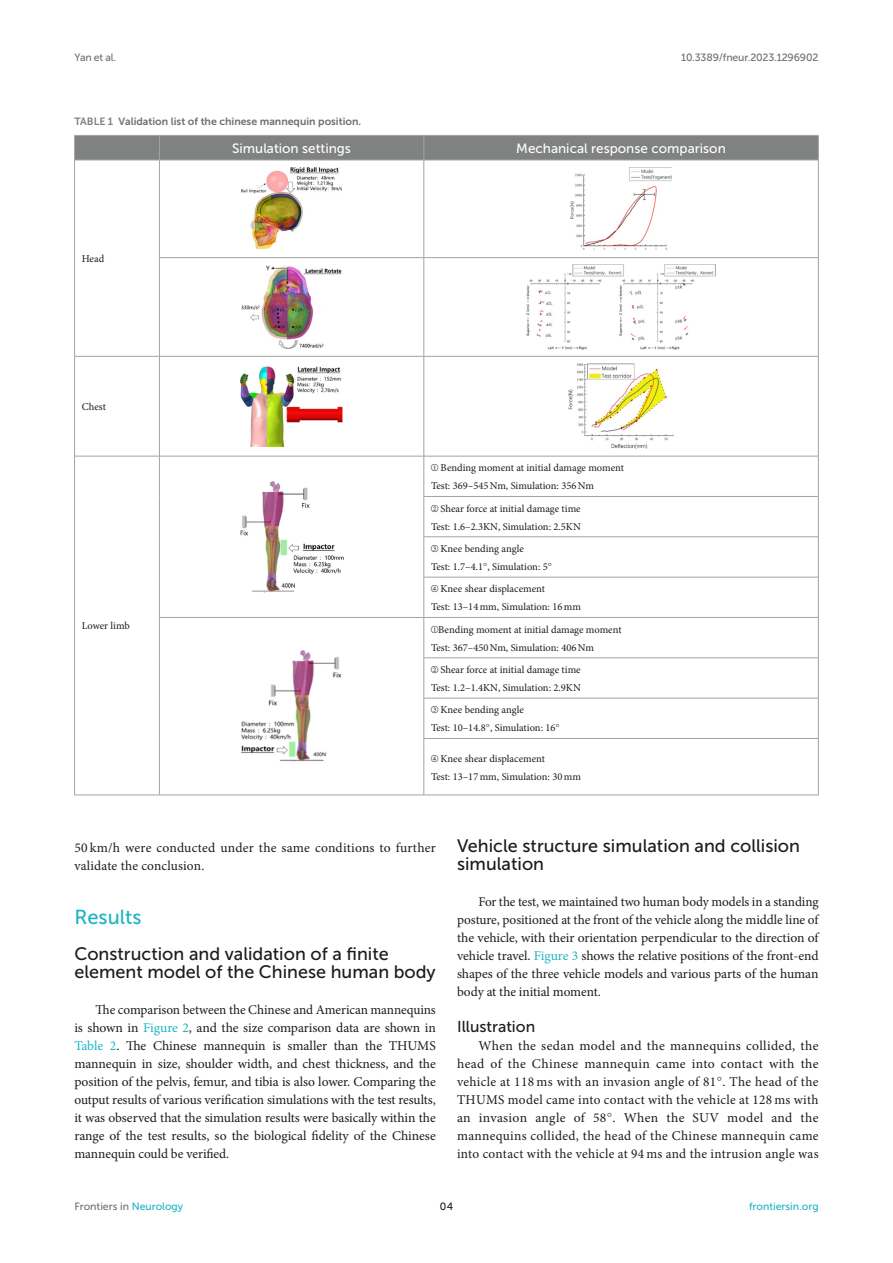
<style>
.page{position:relative;width:893px;height:1263px;background:#fff}
.page>*{position:absolute;margin:0;border:0;box-sizing:border-box;transform-origin:0 0}
.HEAD_1{font:20.25px "Museo Sans 500";color:#1db5c3}
.HEAD_2_after_HEAD_1{font:18px/18px "Museo Sans 500";color:#1b1c1b}
.HEAD_2{font:18px/18px "Museo Sans 500";color:#1b1c1b}
.HEAD_3{font:15.75px "Museo Sans 500";color:#1b1c1b}
.TEXT_FLUSH{font:13.5px/18px "Minion Pro";color:#1b1c1b;text-align:justify}
.TEXT{font:13.5px/18px "Minion Pro";letter-spacing:.015em;color:#1b1c1b}
.TB_CH{font:13.5px "Museo Sans 500";color:#fff}
.TB_TX{font:10.5px "Minion Pro";color:#1b1c1b}
.t1{font:10.5px "Museo Sans 500";letter-spacing:-.015em;color:#706f70}
.TT{font:10.5px "Museo Sans 700";color:#706f70}
.t2{font:10.5px "Museo Sans 500";color:#1db5c3}
.t3{font:10.5px "Museo Sans 500";color:#1b1c1b}
.s1{color:#7e7f7f}
.s2{font-family:"STIX General"}
.s3{font-family:"STIX"}
.s4{color:#1db5c3}
</style>
<div class="page">
<hr style="left:159px;top:356px;width:265px;height:1px;background:#a2a3a3">
<hr style="left:159px;top:456px;width:265px;height:1px;background:#a2a3a3">
<hr style="left:159px;top:617px;width:265px;height:1px;background:#a2a3a3">
<hr style="left:159px;top:795px;width:265px;height:1px;background:#a2a3a3">
<hr style="left:424px;top:258px;width:1px;height:98px;background:#a2a3a3">
<hr style="left:818px;top:258px;width:1px;height:98px;background:#a2a3a3">
<hr style="left:424px;top:356px;width:395px;height:1px;background:#a2a3a3">
<hr style="left:424px;top:356px;width:1px;height:100px;background:#a2a3a3">
<hr style="left:818px;top:356px;width:1px;height:100px;background:#a2a3a3">
<hr style="left:424px;top:456px;width:395px;height:1px;background:#a2a3a3">
<hr style="left:424px;top:456px;width:1px;height:40px;background:#a2a3a3">
<hr style="left:818px;top:456px;width:1px;height:40px;background:#a2a3a3">
<hr style="left:424px;top:496px;width:395px;height:1px;background:#a2a3a3">
<hr style="left:424px;top:497px;width:1px;height:40px;background:#a2a3a3">
<hr style="left:818px;top:497px;width:1px;height:40px;background:#a2a3a3">
<hr style="left:424px;top:536px;width:395px;height:1px;background:#a2a3a3">
<hr style="left:424px;top:537px;width:1px;height:40px;background:#a2a3a3">
<hr style="left:818px;top:537px;width:1px;height:40px;background:#a2a3a3">
<hr style="left:424px;top:577px;width:395px;height:1px;background:#a2a3a3">
<hr style="left:424px;top:577px;width:1px;height:40px;background:#a2a3a3">
<hr style="left:818px;top:577px;width:1px;height:40px;background:#a2a3a3">
<hr style="left:424px;top:617px;width:395px;height:1px;background:#a2a3a3">
<hr style="left:424px;top:618px;width:1px;height:40px;background:#a2a3a3">
<hr style="left:818px;top:618px;width:1px;height:40px;background:#a2a3a3">
<hr style="left:424px;top:657px;width:395px;height:1px;background:#a2a3a3">
<hr style="left:424px;top:658px;width:1px;height:40px;background:#a2a3a3">
<hr style="left:818px;top:658px;width:1px;height:40px;background:#a2a3a3">
<hr style="left:424px;top:698px;width:395px;height:1px;background:#a2a3a3">
<hr style="left:424px;top:698px;width:1px;height:40px;background:#a2a3a3">
<hr style="left:818px;top:698px;width:1px;height:40px;background:#a2a3a3">
<hr style="left:424px;top:738px;width:395px;height:1px;background:#a2a3a3">
<hr style="left:424px;top:739px;width:1px;height:56px;background:#a2a3a3">
<hr style="left:818px;top:739px;width:1px;height:56px;background:#a2a3a3">
<hr style="left:424px;top:795px;width:395px;height:1px;background:#a2a3a3">
<hr style="left:74px;top:356px;width:1px;height:100px;background:#a2a3a3">
<hr style="left:159px;top:356px;width:1px;height:100px;background:#a2a3a3">
<hr style="left:74px;top:456px;width:85px;height:1px;background:#a2a3a3">
<hr style="left:74px;top:456px;width:1px;height:40px;background:#a2a3a3">
<hr style="left:159px;top:456px;width:1px;height:40px;background:#a2a3a3">
<hr style="left:74px;top:496px;width:1px;height:41px;background:#a2a3a3">
<hr style="left:159px;top:496px;width:1px;height:41px;background:#a2a3a3">
<hr style="left:74px;top:537px;width:1px;height:40px;background:#a2a3a3">
<hr style="left:159px;top:537px;width:1px;height:40px;background:#a2a3a3">
<hr style="left:74px;top:577px;width:1px;height:40px;background:#a2a3a3">
<hr style="left:159px;top:577px;width:1px;height:40px;background:#a2a3a3">
<hr style="left:74px;top:617px;width:1px;height:41px;background:#a2a3a3">
<hr style="left:159px;top:618px;width:1px;height:40px;background:#a2a3a3">
<hr style="left:74px;top:658px;width:1px;height:40px;background:#a2a3a3">
<hr style="left:159px;top:658px;width:1px;height:40px;background:#a2a3a3">
<hr style="left:74px;top:698px;width:1px;height:40px;background:#a2a3a3">
<hr style="left:159px;top:698px;width:1px;height:40px;background:#a2a3a3">
<hr style="left:74px;top:738px;width:1px;height:57px;background:#a2a3a3">
<hr style="left:159px;top:738px;width:1px;height:57px;background:#a2a3a3">
<hr style="left:74px;top:795px;width:85px;height:1px;background:#a2a3a3">
<hr style="left:159px;top:160px;width:265px;height:1px;background:#a2a3a3">
<hr style="left:424px;top:160px;width:395px;height:1px;background:#a2a3a3">
<svg style="left:74px;top:135px;width:745px;height:25px;background:#828383"></svg>
<hr style="left:74px;top:160px;width:85px;height:1px;background:#a2a3a3">
<hr style="left:159px;top:257px;width:265px;height:1px;background:#a2a3a3">
<hr style="left:424px;top:160px;width:1px;height:97px;background:#a2a3a3">
<hr style="left:818px;top:160px;width:1px;height:97px;background:#a2a3a3">
<hr style="left:424px;top:257px;width:395px;height:1px;background:#a2a3a3">
<hr style="left:74px;top:160px;width:1px;height:98px;background:#a2a3a3">
<hr style="left:159px;top:160px;width:1px;height:97px;background:#a2a3a3">
<hr style="left:74px;top:258px;width:1px;height:98px;background:#a2a3a3">
<hr style="left:159px;top:258px;width:1px;height:98px;background:#a2a3a3">
<hr style="left:74px;top:356px;width:85px;height:1px;background:#a2a3a3">
<img style="left:242px;top:168px;width:100px;height:82px">
<img style="left:571px;top:167px;width:100px;height:83px">
<img style="left:241px;top:265px;width:101px;height:84px">
<img style="left:527px;top:265px;width:188px;height:84px">
<img style="left:240px;top:366px;width:103px;height:80px">
<img style="left:568px;top:364px;width:106px;height:85px">
<img style="left:240px;top:481px;width:103px;height:111px">
<img style="left:242px;top:651px;width:100px;height:111px">
<p class="t1" style="left:74px;top:51px;width:43px">Yan et al.</p>
<p class="t1" style="left:681px;top:51px;width:139px">10.3389/fneur.2023.1296902</p>
<p class="TT" style="left:74px;top:115px;width:288px"><span class="s1">TABLE 1</span> Validation list of the chinese mannequin position.</p>
<p class="TB_CH" style="left:232px;top:141px;width:120px">Simulation settings</p>
<p class="TB_CH" style="left:516px;top:141px;width:211px">Mechanical response comparison</p>
<p class="TB_TX" style="left:82px;top:252px;width:24px">Head</p>
<p class="TB_TX" style="left:82px;top:400px;width:26px">Chest</p>
<p class="TB_TX" style="left:82px;top:619px;width:50px">Lower limb</p>
<p class="TB_TX" style="left:431px;top:461px;width:194px"><span class="s2">①</span> Bending moment at initial damage moment</p>
<p class="TB_TX" style="left:431px;top:479px;width:164px">Test: 369–545Nm, Simulation: 356Nm</p>
<p class="TB_TX" style="left:431px;top:501px;width:151px"><span class="s2">②</span> Shear force at initial damage time</p>
<p class="TB_TX" style="left:431px;top:519px;width:151px">Test: 1.6–2.3KN, Simulation: 2.5KN</p>
<p class="TB_TX" style="left:431px;top:541px;width:94px"><span class="s2">③</span> Knee bending angle</p>
<p class="TB_TX" style="left:431px;top:559px;width:122px">Test: 1.7–4.1<span class="s3">°</span>, Simulation: 5<span class="s3">°</span></p>
<p class="TB_TX" style="left:431px;top:582px;width:115px"><span class="s2">④</span> Knee shear displacement</p>
<p class="TB_TX" style="left:431px;top:600px;width:151px">Test: 13–14mm, Simulation: 16mm</p>
<p class="TB_TX" style="left:431px;top:622px;width:192px"><span class="s2">①</span>Bending moment at initial damage moment</p>
<p class="TB_TX" style="left:431px;top:640px;width:164px">Test: 367–450Nm, Simulation: 406Nm</p>
<p class="TB_TX" style="left:431px;top:662px;width:151px"><span class="s2">②</span> Shear force at initial damage time</p>
<p class="TB_TX" style="left:431px;top:680px;width:151px">Test: 1.2–1.4KN, Simulation: 2.9KN</p>
<p class="TB_TX" style="left:431px;top:703px;width:94px"><span class="s2">③</span> Knee bending angle</p>
<p class="TB_TX" style="left:431px;top:721px;width:130px">Test: 10–14.8<span class="s3">°</span>, Simulation: 16<span class="s3">°</span></p>
<p class="TB_TX" style="left:431px;top:751px;width:115px"><span class="s2">④</span> Knee shear displacement</p>
<p class="TB_TX" style="left:431px;top:769px;width:151px">Test: 13–17mm, Simulation: 30mm</p>
<p class="TEXT" style="left:74px;top:839px;width:363px">50 km/h were conducted under the same conditions to further validate the conclusion.</p>
<p class="HEAD_1" style="left:74px;top:906px;width:69px">Results</p>
<p class="HEAD_2_after_HEAD_1" style="left:74px;top:945px;width:363px">Construction and validation of a finite element model of the Chinese human body</p>
<p class="TEXT_FLUSH" style="left:74px;top:1001px;width:363px;text-indent:21px">The comparison between the Chinese and American mannequins is shown in <span class="s4">Figure 2</span>, and the size comparison data are shown in <span class="s4">Table 2</span>. The Chinese mannequin is smaller than the THUMS mannequin in size, shoulder width, and chest thickness, and the position of the pelvis, femur, and tibia is also lower. Comparing the output results of various verification simulations with the test results, it was observed that the simulation results were basically within the range of the test results, so the biological fidelity of the Chinese mannequin could be verified.</p>
<p class="HEAD_2" style="left:457px;top:837px;width:344px">Vehicle structure simulation and collision simulation</p>
<p class="TEXT_FLUSH" style="left:457px;top:893px;width:363px;text-indent:21px">For the test, we maintained two human body models in a standing posture, positioned at the front of the vehicle along the middle line of the vehicle, with their orientation perpendicular to the direction of vehicle travel. <span class="s4">Figure 3</span> shows the relative positions of the front-end shapes of the three vehicle models and various parts of the human body at the initial moment.</p>
<p class="HEAD_3" style="left:457px;top:1018px;width:80px">Illustration</p>
<p class="TEXT_FLUSH" style="left:457px;top:1037px;width:363px;text-indent:21px">When the sedan model and the mannequins collided, the head of the Chinese mannequin came into contact with the vehicle at 118 ms with an invasion angle of 81<span class="s3">°</span>. The head of the THUMS model came into contact with the vehicle at 128 ms with an invasion angle of 58<span class="s3">°</span>. When the SUV model and the mannequins collided, the head of the Chinese mannequin came into contact with the vehicle at 94 ms and the intrusion angle was</p>
<p class="t1" style="left:74px;top:1200px;width:110px">Frontiers in <span class="s4">Neurology</span></p>
<p class="t3" style="left:440px;top:1200px;width:15px">04</p>
<p class="t2" style="left:749px;top:1200px;width:71px">frontiersin.org</p>
</div>
